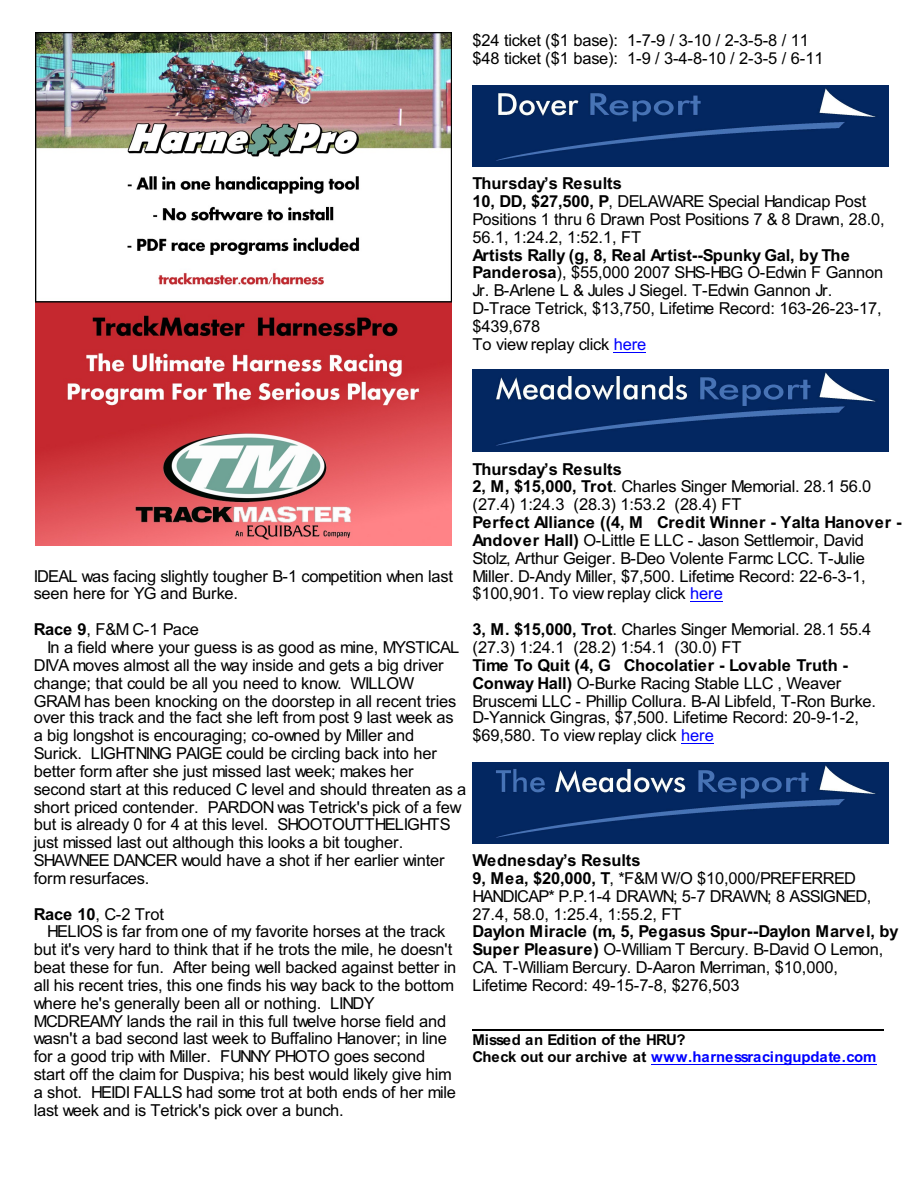
<style>
.page{position:relative;width:918px;height:1188px;background:#fff}
.page>*{position:absolute;margin:0;border:0;box-sizing:border-box;transform-origin:0 0}
.t1{font:16.5px/17.7px "Arial";letter-spacing:-.01em;color:#000}
.t2{font:16.5px/18px "Arial";letter-spacing:-.045em;color:#000}
.t3{font:700 15px/17px "Arial";letter-spacing:-.01em;color:#000}
.s1{font-weight:700}
.s2{color:#00f}
</style>
<div class="page">
<img style="left:36px;top:32px;width:416px;height:514px">
<hr style="left:614px;top:352px;width:32px;height:1px;background:#00f">
<hr style="left:690px;top:601px;width:33px;height:1px;background:#00f">
<hr style="left:681px;top:743px;width:33px;height:1px;background:#00f">
<hr style="left:651px;top:1064px;width:226px;height:1px;background:#00f">
<hr style="left:472px;top:1029px;width:412px;height:2px;background:#000">
<img style="left:472px;top:85px;width:416px;height:82px">
<img style="left:472px;top:370px;width:416px;height:81px">
<img style="left:472px;top:763px;width:416px;height:81px">
<p class="t1" style="left:472px;top:33px;width:353px">$24 ticket ($1 base): 1-7-9 / 3-10 / 2-3-5-8 / 11 $48 ticket ($1 base): 1-9 / 3-4-8-10 / 2-3-5 / 6-11</p>
<p class="t1" style="left:472px;top:176px;width:414px"><span class="s1">Thursday’s Results<br>10, DD, $27,500, P</span>, DELAWARE Special Handicap Post Positions 1 thru 6 Drawn Post Positions 7 &amp; 8 Drawn, 28.0, 56.1, 1:24.2, 1:52.1, FT</p>
<p class="t1" style="left:472px;top:248px;width:412px"><span class="s1">Artists Rally (g, 8, Real Artist--Spunky Gal, by The Panderosa</span>), $55,000 2007 SHS-HBG O-Edwin F Gannon Jr. B-Arlene L &amp; Jules J Siegel. T-Edwin Gannon Jr.<br>D-Trace Tetrick, $13,750, Lifetime Record: 163-26-23-17, $439,678<br>To view replay click <span class="s2">here</span></p>
<p class="t1" style="left:472px;top:462px;width:400px"><span class="s1">Thursday’s Results<br>2, M, $15,000, Trot</span>. Charles Singer Memorial. 28.1 56.0 (27.4) 1:24.3 (28.3) 1:53.2 (28.4) FT</p>
<p class="t1" style="left:472px;top:514px;width:431px"><span class="s1">Perfect Alliance ((4, M Credit Winner - Yalta Hanover - Andover Hall)</span> O-Little E LLC - Jason Settlemoir, David Stolz, Arthur Geiger. B-Deo Volente Farmc LCC. T-Julie Miller. D-Andy Miller, $7,500. Lifetime Record: 22-6-3-1, $100,901. To view replay click <span class="s2">here</span></p>
<p class="t1" style="left:472px;top:621px;width:400px"><span class="s1">3, M. $15,000, Trot</span>. Charles Singer Memorial. 28.1 55.4 (27.3) 1:24.1 (28.2) 1:54.1 (30.0) FT</p>
<p class="t1" style="left:472px;top:657px;width:405px"><span class="s1">Time To Quit (4, G Chocolatier - Lovable Truth - Conway Hall)</span> O-Burke Racing Stable LLC , Weaver Bruscemi LLC - Phillip Collura. B-Al Libfeld, T-Ron Burke.<br>D-Yannick Gingras, $7,500. Lifetime Record: 20-9-1-2, $69,580. To view replay click <span class="s2">here</span></p>
<p class="t1" style="left:34px;top:569px;width:421px;line-height:17px">IDEAL was facing slightly tougher B-1 competition when last seen here for YG and Burke.</p>
<p class="t1" style="left:34px;top:621px;width:167px"><span class="s1">Race 9</span>, F&amp;M C-1 Pace</p>
<p class="t1" style="left:47px;top:639px;width:413px">In a field where your guess is as good as mine, MYSTICAL</p>
<p class="t1" style="left:34px;top:657px;width:411px">DIVA moves almost all the way inside and gets a big driver</p>
<p class="t1" style="left:34px;top:675px;width:382px">change; that could be all you need to know. WILLOW</p>
<p class="t1" style="left:34px;top:693px;width:424px">GRAM has been knocking on the doorstep in all recent tries</p>
<p class="t1" style="left:34px;top:710px;width:421px">over this track and the fact she left from post 9 last week as</p>
<p class="t1" style="left:34px;top:728px;width:382px">a big longshot is encouraging; co-owned by Miller and</p>
<p class="t1" style="left:34px;top:746px;width:405px">Surick. LIGHTNING PAIGE could be circling back into her</p>
<p class="t1" style="left:34px;top:764px;width:382px">better form after she just missed last week; makes her</p>
<p class="t1" style="left:34px;top:782px;width:434px">second start at this reduced C level and should threaten as a</p>
<p class="t1" style="left:34px;top:800px;width:429px">short priced contender. PARDON was Tetrick's pick of a few</p>
<p class="t1" style="left:34px;top:817px;width:418px">but is already 0 for 4 at this level. SHOOTOUTTHELIGHTS</p>
<p class="t1" style="left:34px;top:835px;width:371px">just missed last out although this looks a bit tougher.</p>
<p class="t1" style="left:34px;top:853px;width:412px">SHAWNEE DANCER would have a shot if her earlier winter</p>
<p class="t1" style="left:34px;top:871px;width:117px">form resurfaces.</p>
<p class="t1" style="left:34px;top:907px;width:132px"><span class="s1">Race 10</span>, C-2 Trot</p>
<p class="t1" style="left:47px;top:924px;width:400px">HELIOS is far from one of my favorite horses at the track</p>
<p class="t1" style="left:34px;top:942px;width:420px">but it's very hard to think that if he trots the mile, he doesn't</p>
<p class="t1" style="left:34px;top:960px;width:424px">beat these for fun. After being well backed against better in</p>
<p class="t1" style="left:34px;top:978px;width:422px">all his recent tries, this one finds his way back to the bottom</p>
<p class="t1" style="left:34px;top:996px;width:343px">where he's generally been all or nothing. LINDY</p>
<p class="t1" style="left:34px;top:1014px;width:414px">MCDREAMY lands the rail in this full twelve horse field and</p>
<p class="t1" style="left:34px;top:1031px;width:415px">wasn't a bad second last week to Buffalino Hanover; in line</p>
<p class="t1" style="left:34px;top:1049px;width:393px">for a good trip with Miller. FUNNY PHOTO goes second</p>
<p class="t1" style="left:34px;top:1067px;width:420px">start off the claim for Duspiva; his best would likely give him</p>
<p class="t1" style="left:34px;top:1085px;width:424px">a shot. HEIDI FALLS had some trot at both ends of her mile</p>
<p class="t1" style="left:34px;top:1103px;width:312px">last week and is Tetrick's pick over a bunch.</p>
<p class="t2" style="left:472px;top:853px;width:400px"><span class="s1">Wednesday’s Results<br>9, Mea, $20,000, T</span>, *F&amp;M W/O $10,000/PREFERRED HANDICAP* P.P.1-4 DRAWN; 5-7 DRAWN; 8 ASSIGNED, 27.4, 58.0, 1:25.4, 1:55.2, FT</p>
<p class="t1" style="left:472px;top:924px;width:428px"><span class="s1">Daylon Miracle (m, 5, Pegasus Spur--Daylon Marvel, by Super Pleasure)</span> O-William T Bercury. B-David O Lemon, CA. T-William Bercury. D-Aaron Merriman, $10,000,<br>Lifetime Record: 49-15-7-8, $276,503</p>
<p class="t3" style="left:472px;top:1033px;width:406px">Missed an Edition of the HRU?<br>Check out our archive at <span class="s2">www.harnessracingupdate.com</span></p>
</div>
